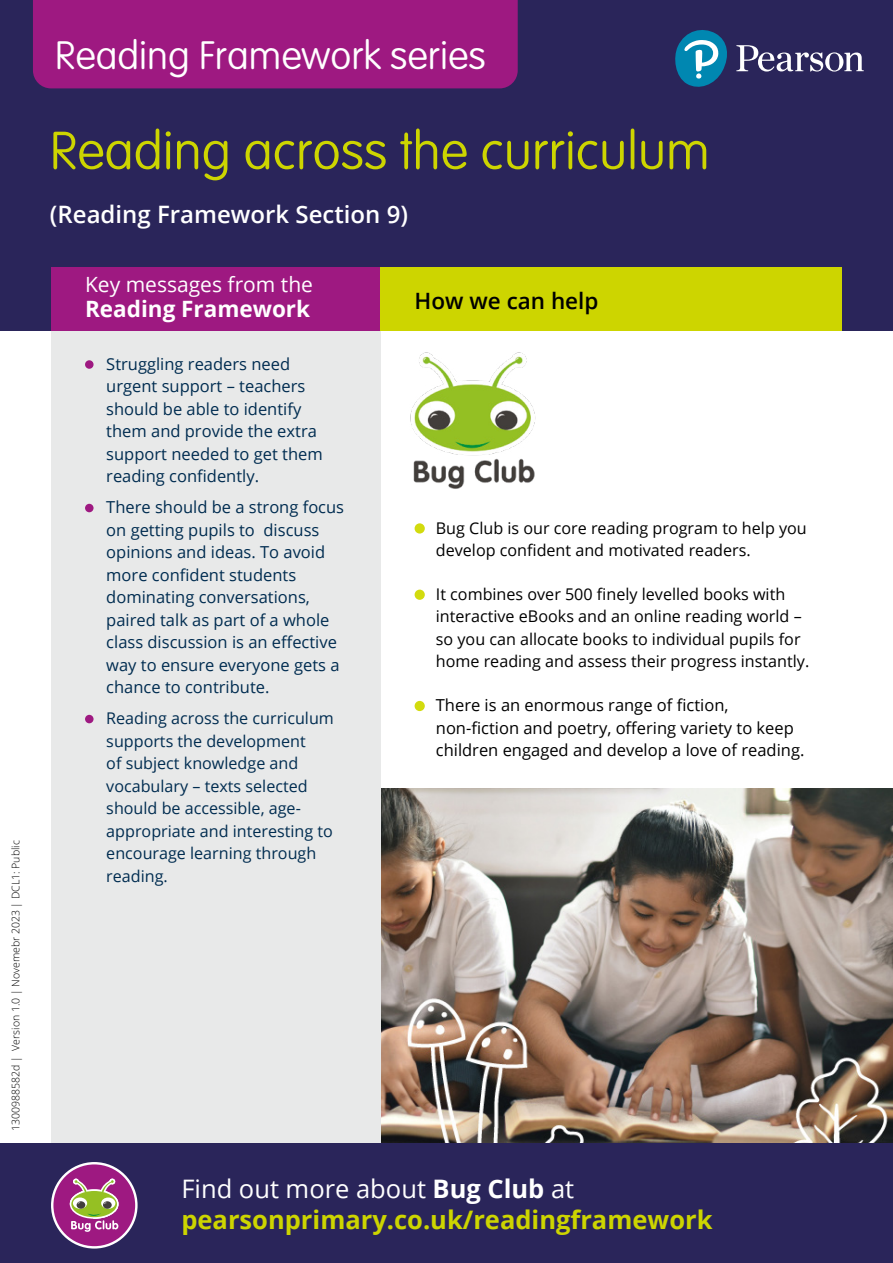
<style>
.page{position:relative;width:893px;height:1263px;background:#fff}
.page>*{position:absolute;margin:0;border:0;box-sizing:border-box;transform-origin:0 0}
.t1{font:100 52.5px "VAG Rounded Std";color:#cdd500}
.R_col_bullets{font:100 39px "VAG Rounded Std";color:#fff}
.t2{font:700 25.5px/31.5px "Open Sans";color:#cdd500}
.t3{font:600 24px "Open Sans";color:#fff}
.t4{font:700 22.5px "Open Sans";color:#fff}
.t5{font:600 22.5px "Open Sans";color:#000}
.t6{font:21px "Open Sans";color:#fff}
.left_col_body{font:16.5px/22.5px "Open Sans";color:#002c50}
.R_col_bullets-2{font:16.5px/22.5px "Open Sans";color:#000}
.R_col_bullets-3{font:16.2px/22.5px "Open Sans";color:#000}
.left_col_body-2{font:16.2px/22.5px "Open Sans";color:#002c50}
.t7{font:300 10.5px "Open Sans";color:#000}
.s1{font-weight:400;color:#fff}
.s2{color:#fff}
</style>
<div class="page">
<img style="left:381px;top:789px;width:512px;height:355px">
<div style="left:0;top:0;width:893px;height:330px;background:#2a255a"></div>
<div style="left:51px;top:282px;width:330px;height:872px;background:#e8e9e9"></div>
<div style="left:51px;top:267px;width:330px;height:63px;background:#9e1981"></div>
<div style="left:381px;top:267px;width:461px;height:63px;background:#cdd500"></div>
<div style="left:85px;top:360px;width:9px;height:9px;background:#9e1981;border-radius:50%"></div>
<div style="left:85px;top:504px;width:9px;height:8px;background:#9e1981;border-radius:50%"></div>
<div style="left:85px;top:715px;width:9px;height:8px;background:#9e1981;border-radius:50%"></div>
<div style="left:0;top:1144px;width:893px;height:119px;background:#2a255a"></div>
<div style="left:52px;top:1163px;width:84px;height:84px;background:#9e1981;border-radius:50%"></div>
<div style="left:51px;top:1162px;width:87px;height:86px;border:2px solid #fff;border-radius:50%"></div>
<svg style="left:70px;top:1178px;width:49px;height:54px"></svg>
<svg style="left:675px;top:30px;width:189px;height:57px"></svg>
<div style="left:33px;top:0;width:485px;height:88px;background:#9e1981"></div>
<div style="left:415px;top:523px;width:10px;height:10px;background:#d2db0e;border-radius:50%"></div>
<div style="left:415px;top:590px;width:10px;height:10px;background:#d2db0e;border-radius:50%"></div>
<div style="left:415px;top:701px;width:10px;height:10px;background:#d2db0e;border-radius:50%"></div>
<img style="left:410px;top:352px;width:126px;height:137px">
<p class="t7" style="left:9px;top:1131px;width:292px;rotate:-90deg">1300988582d | Version 1.0 | Novemebr 2023 | DCL1: Public</p>
<p class="R_col_bullets" style="left:55px;top:33px;width:432px">Reading Framework series</p>
<p class="t1" style="left:50px;top:121px;width:661px">Reading across the curriculum</p>
<p class="t3" style="left:50px;top:198px;width:360px">(Reading Framework Section 9)</p>
<p class="t6" style="left:85px;top:270px;width:229px">Key messages from the</p>
<p class="t4" style="left:85px;top:293px;width:227px">Reading Framework</p>
<p class="t5" style="left:415px;top:285px;width:185px">How we can help</p>
<p class="left_col_body" style="left:106px;top:352px;width:218px">Struggling readers need urgent support – teachers should be able to identify them and provide the extra support needed to get them reading confidently.</p>
<p class="left_col_body" style="left:106px;top:496px;width:239px">There should be a strong focus on getting pupils to discuss opinions and ideas. To avoid more confident students dominating conversations, paired talk as part of a whole class discussion is an effective way to ensure everyone gets a chance to contribute.</p>
<p class="left_col_body-2" style="left:106px;top:707px;width:229px">Reading across the curriculum supports the development<br>of subject knowledge and vocabulary – texts selected should be accessible, age&shy;appropriate and interesting to encourage learning through reading.</p>
<p class="R_col_bullets-3" style="left:436px;top:516px;width:372px">Bug Club is our core reading program to help you develop confident and motivated readers.</p>
<p class="R_col_bullets-3" style="left:436px;top:582px;width:375px">It combines over 500 finely levelled books with interactive eBooks and an online reading world – so you can allocate books to individual pupils for home reading and assess their progress instantly.</p>
<p class="R_col_bullets-2" style="left:436px;top:693px;width:370px">There is an enormous range of fiction, non‑fiction and poetry, offering variety to keep children engaged and develop a love of reading.</p>
<p class="t2" style="left:181px;top:1172px;width:533px"><span class="s1">Find out more about</span> <span class="s2">Bug Club</span> <span class="s1">at </span>pearsonprimary.co.uk/readingframework</p>
</div>
